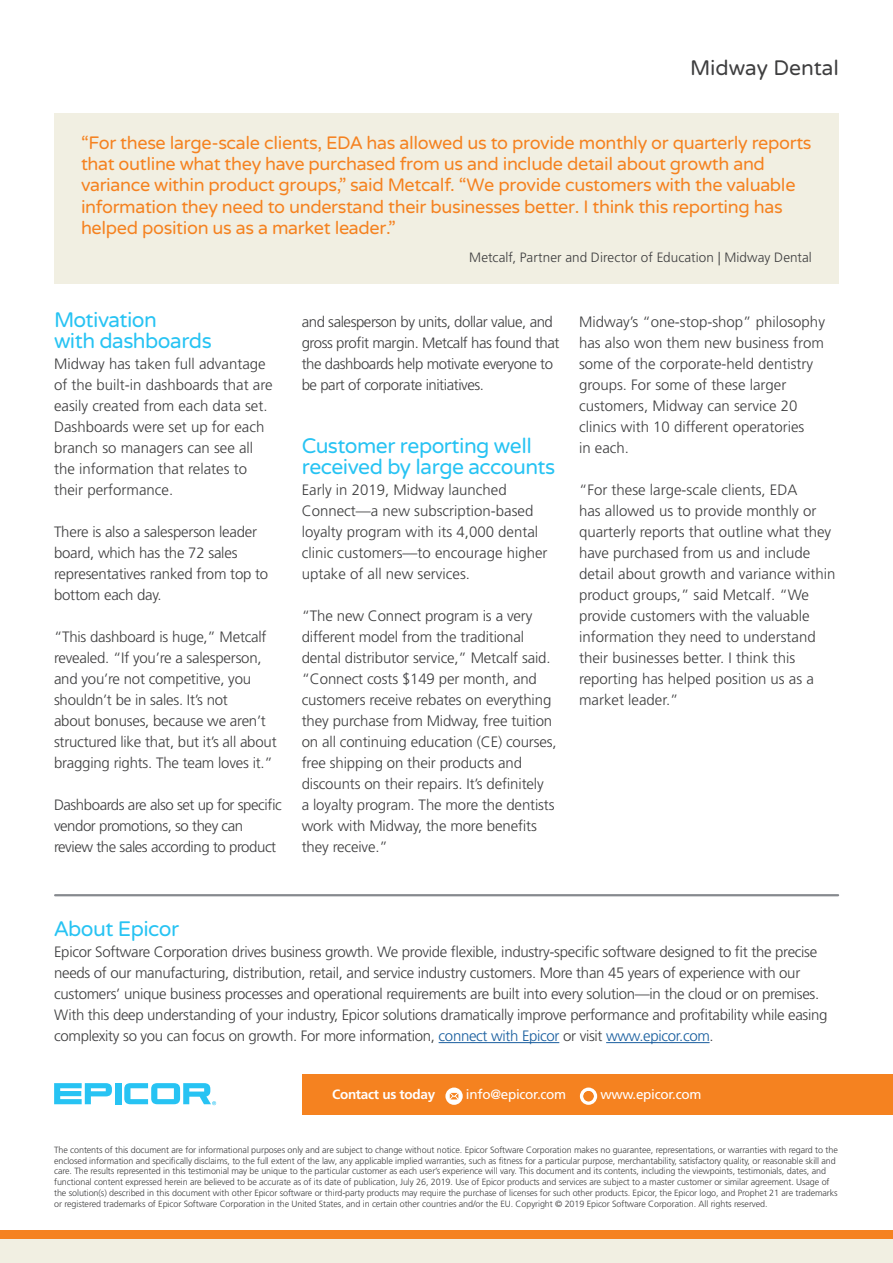
<style>
.page{position:relative;width:893px;height:1263px;background:#fff}
.page>*{position:absolute;margin:0;border:0;box-sizing:border-box;transform-origin:0 0}
.t1{font:21px/21px "Varela Round";letter-spacing:-.025em;color:#27c3f3}
.t2{font:21px "Varela Round";color:#3e3e3f}
.t3{font:18px/21px "Varela Round";letter-spacing:-.02em;color:#f58220}
.t4{font:300 15px/21px "Frutiger LT Std";letter-spacing:-.01em;color:#3e3e3f}
.t5{font:300 15px/21px "Frutiger LT Std";letter-spacing:-.03em;color:#3e3e3f}
.t6{font:300 13.5px "Frutiger LT Std";letter-spacing:.005em;color:#3e3e3f}
.t7{font:13.5px "Frutiger LT Std";letter-spacing:-.02em;color:#fff}
.t8{font:700 13.5px "Frutiger LT Std";letter-spacing:-.02em;color:#fff}
.t9{font:300 9px/10.8px "Frutiger LT Std";letter-spacing:-.01em;color:#3e3e3f}
.s1{color:#175d9e}
</style>
<div class="page">
<div style="left:0;top:1230px;width:893px;height:10px;background:#f58220"></div>
<div style="left:0;top:1239px;width:893px;height:24px;background:#f1efe2"></div>
<div style="left:54px;top:113px;width:785px;height:171px;background:#f1efe2"></div>
<hr style="left:439px;top:1042px;width:120px;height:1px;background:#175d9e">
<hr style="left:606px;top:1042px;width:104px;height:1px;background:#175d9e">
<div style="left:303px;top:1074px;width:590px;height:40px;background:#f58220"></div>
<svg style="left:445px;top:1087px;width:18px;height:18px"></svg>
<svg style="left:450px;top:1093px;width:8px;height:6px"></svg>
<svg style="left:580px;top:1087px;width:17px;height:18px"></svg>
<svg style="left:584px;top:1091px;width:9px;height:10px"></svg>
<hr style="left:55px;top:894px;width:783px;height:2px;background:#86898e">
<div style="left:115px;top:1083px;width:6px;height:21px;background:#27c3f3"></div>
<svg style="left:54px;top:1083px;width:58px;height:21px"></svg>
<svg style="left:124px;top:1083px;width:92px;height:22px"></svg>
<h1 class="t2" style="left:690px;top:56px;width:150px">Midway Dental</h1>
<p class="t3" style="left:81px;top:133px;width:732px">“For these large-scale clients, EDA has allowed us to provide monthly or quarterly reports that outline what they have purchased from us and include detail about growth and variance within product groups,” said Metcalf. “We provide customers with the valuable information they need to understand their businesses better. I think this reporting has helped position us as a market leader.”</p>
<p class="t6" style="left:469px;top:249px;width:344px">Metcalf, Partner and Director of Education | Midway Dental</p>
<h1 class="t1" style="left:54px;top:310px;width:159px">Motivation<br>with dashboards</h1>
<p class="t4" style="left:54px;top:354px;width:220px">Midway has taken full advantage of the built-in dashboards that are easily created from each data set.<br>Dashboards were set up for each branch so managers can see all the information that relates to their performance.</p>
<p class="t4" style="left:54px;top:522px;width:216px">There is also a salesperson leader board, which has the 72 sales representatives ranked from top to bottom each day.</p>
<p class="t4" style="left:54px;top:627px;width:224px">“This dashboard is huge,” Metcalf revealed. “If you’re a salesperson, and you’re not competitive, you shouldn’t be in sales. It’s not<br>about bonuses, because we aren’t structured like that, but it’s all about bragging rights. The team loves it.”</p>
<p class="t5" style="left:54px;top:795px;width:229px">Dashboards are also set up for specific vendor promotions, so they can review the sales according to product</p>
<p class="t5" style="left:302px;top:312px;width:259px">and salesperson by units, dollar value, and gross profit margin. Metcalf has found that the dashboards help motivate everyone to be part of corporate initiatives.</p>
<h1 class="t1" style="left:302px;top:436px;width:255px">Customer reporting well received by large accounts</h1>
<p class="t4" style="left:302px;top:480px;width:247px">Early in 2019, Midway launched Connect—a new subscription-based loyalty program with its 4,000 dental clinic customers—to encourage higher uptake of all new services.</p>
<p class="t4" style="left:302px;top:606px;width:256px">“The new Connect program is a very different model from the traditional dental distributor service,” Metcalf said. “Connect costs $149 per month, and customers receive rebates on everything they purchase from Midway, free tuition on all continuing education (CE) courses, free shipping on their products and discounts on their repairs. It’s definitely<br>a loyalty program. The more the dentists work with Midway, the more benefits they receive.”</p>
<p class="t4" style="left:579px;top:312px;width:247px">Midway’s “one-stop-shop” philosophy has also won them new business from some of the corporate-held dentistry groups. For some of these larger customers, Midway can service 20 clinics with 10 different operatories<br>in each.</p>
<p class="t4" style="left:579px;top:480px;width:258px">“For these large-scale clients, EDA<br>has allowed us to provide monthly or quarterly reports that outline what they have purchased from us and include detail about growth and variance within product groups,” said Metcalf. “We provide customers with the valuable information they need to understand their businesses better. I think this reporting has helped position us as a market leader.”</p>
<h1 class="t1" style="left:54px;top:919px;width:127px">About Epicor</h1>
<p class="t4" style="left:54px;top:942px;width:775px">Epicor Software Corporation drives business growth. We provide flexible, industry-specific software designed to fit the precise needs of our manufacturing, distribution, retail, and service industry customers. More than 45 years of experience with our customers’ unique business processes and operational requirements are built into every solution—in the cloud or on premises.<br>With this deep understanding of your industry, Epicor solutions dramatically improve performance and profitability while easing complexity so you can focus on growth. For more information, <span class="s1">connect with Epicor</span> or visit <span class="s1">www.epicor.com</span>.</p>
<p class="t8" style="left:332px;top:1086px;width:105px">Contact us today</p>
<p class="t7" style="left:466px;top:1086px;width:102px">info@epicor.com</p>
<p class="t7" style="left:600px;top:1086px;width:102px">www.epicor.com</p>
<p class="t9" style="left:54px;top:1144px;width:785px">The contents of this document are for informational purposes only and are subject to change without notice. Epicor Software Corporation makes no guarantee, representations, or warranties with regard to the enclosed information and specifically disclaims, to the full extent of the law, any applicable implied warranties, such as fitness for a particular purpose, merchantability, satisfactory quality, or reasonable skill and care. The results represented in this testimonial may be unique to the particular customer as each user’s experience will vary. This document and its contents, including the viewpoints, testimonials, dates, and functional content expressed herein are believed to be accurate as of its date of publication, July 26, 2019. Use of Epicor products and services are subject to a master customer or similar agreement. Usage of the solution(s) described in this document with other Epicor software or third-party products may require the purchase of licenses for such other products. Epicor, the Epicor logo, and Prophet 21 are trademarks or registered trademarks of Epicor Software Corporation in the United States, and in certain other countries and/or the EU. Copyright © 2019 Epicor Software Corporation. All rights reserved.</p>
</div>
